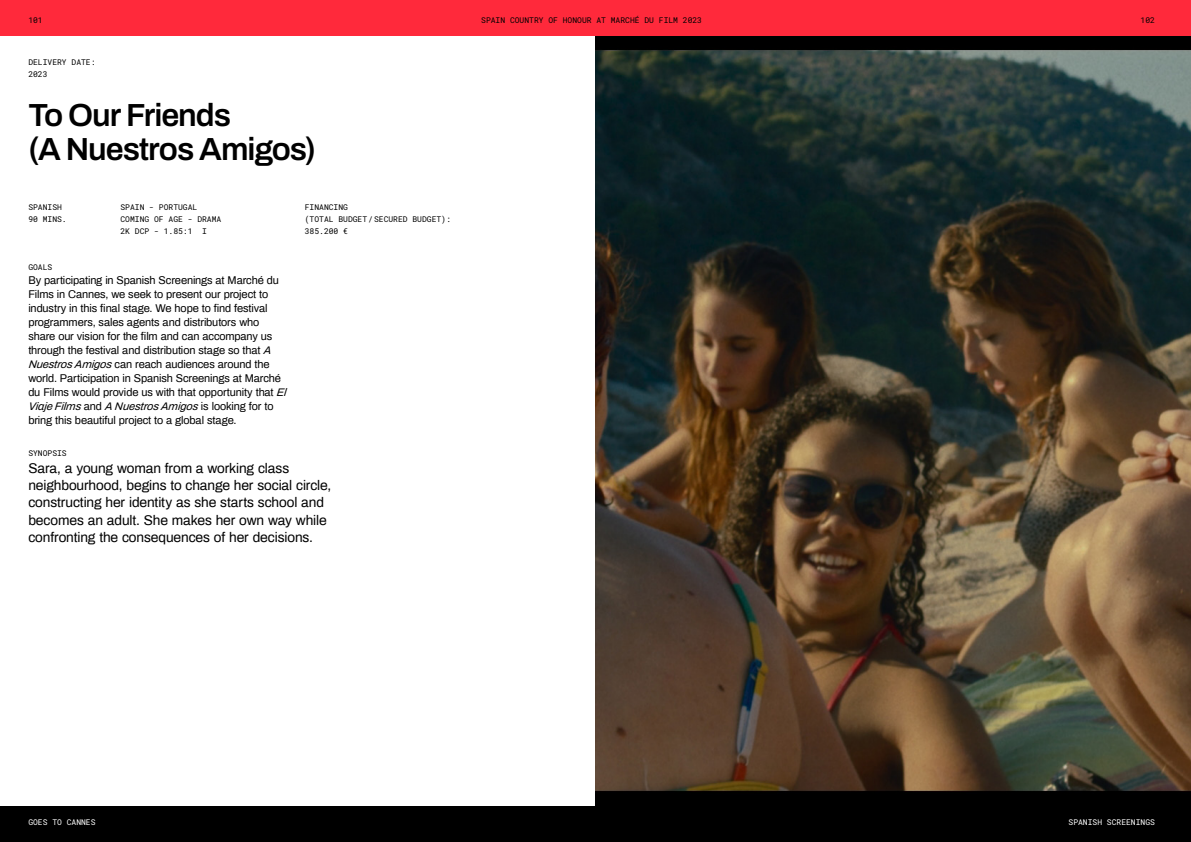
<style>
.page{position:relative;width:1191px;height:842px;background:#fff}
.page>*{position:absolute;margin:0;border:0;box-sizing:border-box;transform-origin:0 0}
.t1{font:600 32px/34px "Archivo";letter-spacing:-.035em;color:#000}
.t2{font:13.8px/17.3px "Archivo";letter-spacing:-.005em;color:#000}
.t3{font:11px/14px "Archivo";letter-spacing:-.01em;color:#000}
.t4{font:8px/12px "Roboto Mono";color:#000}
.t5{font:8px "Roboto Mono";color:#fff}
.s1{font-style:italic}
</style>
<div class="page">
<img style="left:595px;top:36px;width:596px;height:770px">
<div style="left:595px;top:0;width:596px;height:36px;background:#ff293b"></div>
<div style="left:0;top:0;width:595px;height:36px;background:#ff293b"></div>
<div style="left:595px;top:806px;width:596px;height:36px;background:#000"></div>
<div style="left:0;top:806px;width:595px;height:36px;background:#000"></div>
<p class="t4" style="left:28px;top:14px;width:16px">101</p>
<p class="t4" style="left:481px;top:14px;width:222px">SPAIN COUNTRY OF HONOUR AT MARCHÉ DU FILM 2023</p>
<p class="t4" style="left:1140px;top:14px;width:16px">102</p>
<p class="t4" style="left:28px;top:56px;width:69px">DELIVERY DATE:<br>2023</p>
<h1 class="t1" style="left:28px;top:98px;width:289px">To Our Friends<br>(A Nuestros Amigos)</h1>
<p class="t4" style="left:305px;top:200px;width:148px">FINANCING<br>(TOTAL BUDGET/SECURED BUDGET):<br>385.200 €</p>
<p class="t4" style="left:28px;top:200px;width:40px">SPANISH<br>90 MINS.</p>
<p class="t4" style="left:120px;top:200px;width:102px">SPAIN - PORTUGAL<br>COMING OF AGE - DRAMA<br>2K DCP - 1.85:1 I</p>
<p class="t4" style="left:28px;top:261px;width:26px">GOALS</p>
<p class="t3" style="left:28px;top:272px;width:261px">By participating in Spanish Screenings at Marché du Films in Cannes, we seek to present our project to industry in this final stage. We hope to find festival programmers, sales agents and distributors who share our vision for the film and can accompany us through the festival and distribution stage so that <span class="s1">A Nuestros Amigos</span> can reach audiences around the world. Participation in Spanish Screenings at Marché du Films would provide us with that opportunity that <span class="s1">El Viaje Films</span> a n d <span class="s1">A Nuestros Amigos</span> i s l o o k i n g f o r t o bring this beautiful project to a global stage.</p>
<p class="t4" style="left:28px;top:447px;width:40px">SYNOPSIS</p>
<p class="t2" style="left:28px;top:459px;width:304px">Sara, a young woman from a working class neighbourhood, begins to change her social circle, constructing her identity as she starts school and becomes an adult. She makes her own way while confronting the consequences of her decisions.</p>
<p class="t5" style="left:28px;top:816px;width:69px">GOES TO CANNES</p>
<p class="t5" style="left:1068px;top:816px;width:88px">SPANISH SCREENINGS</p>
</div>
